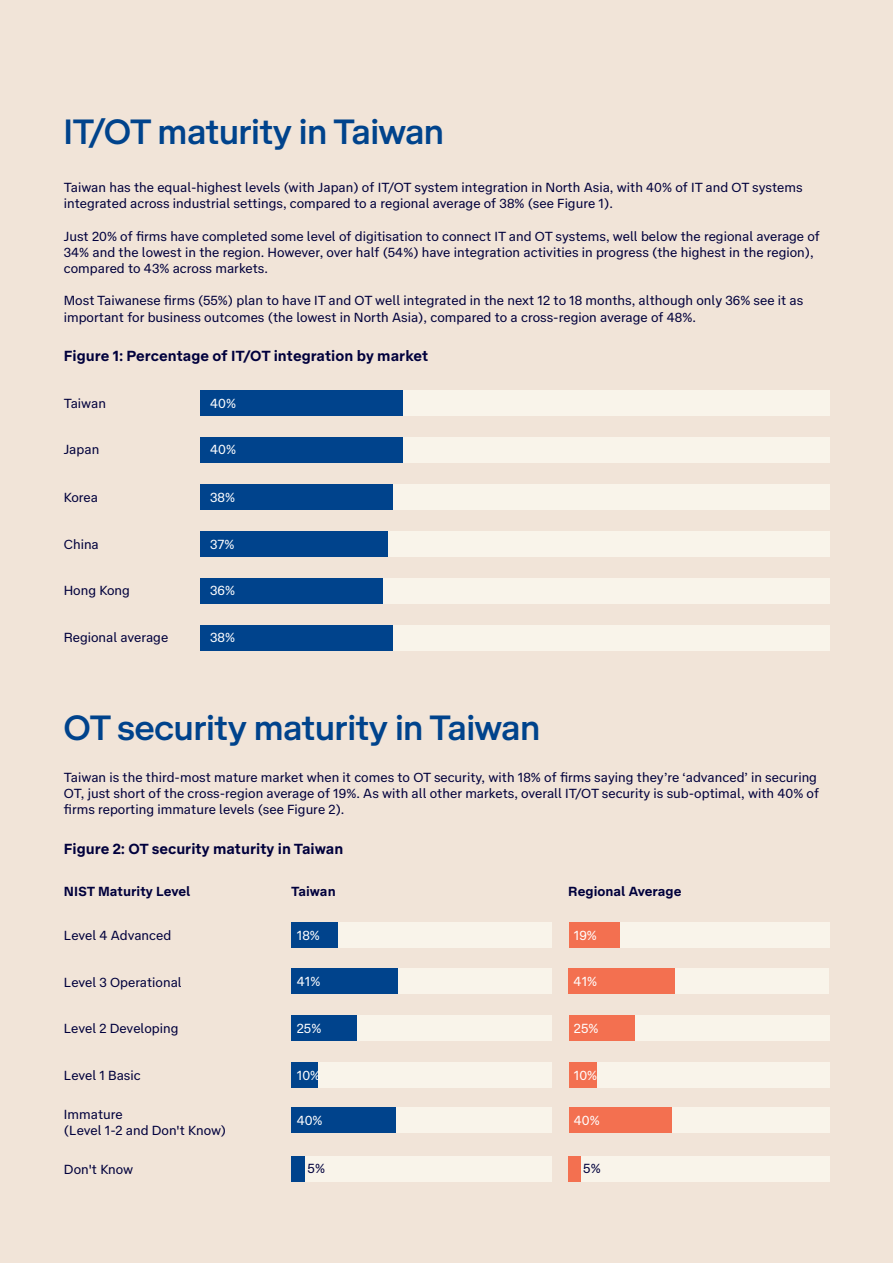
<style>
.page{position:relative;width:893px;height:1263px;background:#f1e4d8}
.page>*{position:absolute;margin:0;border:0;box-sizing:border-box;transform-origin:0 0}
.t1{font:500 36px "Telstra Display";color:#00438c}
.t2{font:700 15px "Telstra Text";color:#00003c}
.t3{font:13.5px/16.2px "Telstra Text";color:#00003c}
.t4{font:13.5px "Telstra Text";color:#fff}
.t5{font:700 13.5px "Telstra Text";color:#00003c}
</style>
<div class="page">
<div style="left:200px;top:390px;width:629px;height:26px;background:#f9f4ea"></div>
<div style="left:200px;top:390px;width:203px;height:26px;background:#00438c"></div>
<div style="left:200px;top:437px;width:629px;height:26px;background:#f9f4ea"></div>
<div style="left:200px;top:437px;width:203px;height:26px;background:#00438c"></div>
<div style="left:200px;top:484px;width:629px;height:26px;background:#f9f4ea"></div>
<div style="left:200px;top:484px;width:193px;height:26px;background:#00438c"></div>
<div style="left:200px;top:531px;width:629px;height:26px;background:#f9f4ea"></div>
<div style="left:200px;top:531px;width:188px;height:26px;background:#00438c"></div>
<div style="left:200px;top:578px;width:629px;height:26px;background:#f9f4ea"></div>
<div style="left:200px;top:578px;width:183px;height:26px;background:#00438c"></div>
<div style="left:200px;top:625px;width:629px;height:25px;background:#f9f4ea"></div>
<div style="left:200px;top:625px;width:193px;height:25px;background:#00438c"></div>
<div style="left:569px;top:1062px;width:260px;height:26px;background:#f9f4ea"></div>
<div style="left:569px;top:1062px;width:27px;height:26px;background:#f37050"></div>
<div style="left:317px;top:1062px;width:235px;height:26px;background:#f9f4ea"></div>
<div style="left:291px;top:1062px;width:26px;height:26px;background:#00438c"></div>
<div style="left:569px;top:1015px;width:260px;height:26px;background:#f9f4ea"></div>
<div style="left:569px;top:1015px;width:65px;height:26px;background:#f37050"></div>
<div style="left:357px;top:1015px;width:195px;height:26px;background:#f9f4ea"></div>
<div style="left:291px;top:1015px;width:66px;height:26px;background:#00438c"></div>
<div style="left:398px;top:969px;width:154px;height:25px;background:#f9f4ea"></div>
<div style="left:291px;top:969px;width:107px;height:25px;background:#00438c"></div>
<div style="left:569px;top:922px;width:260px;height:26px;background:#f9f4ea"></div>
<div style="left:569px;top:922px;width:51px;height:26px;background:#f37050"></div>
<div style="left:338px;top:922px;width:214px;height:26px;background:#f9f4ea"></div>
<div style="left:291px;top:922px;width:47px;height:26px;background:#00438c"></div>
<div style="left:569px;top:1156px;width:260px;height:25px;background:#f9f4ea"></div>
<div style="left:569px;top:1156px;width:12px;height:25px;background:#f37050"></div>
<div style="left:304px;top:1156px;width:248px;height:25px;background:#f9f4ea"></div>
<div style="left:291px;top:1156px;width:13px;height:25px;background:#00438c"></div>
<div style="left:569px;top:1107px;width:260px;height:26px;background:#f9f4ea"></div>
<div style="left:569px;top:1107px;width:102px;height:26px;background:#f37050"></div>
<div style="left:396px;top:1107px;width:156px;height:26px;background:#f9f4ea"></div>
<div style="left:291px;top:1107px;width:105px;height:26px;background:#00438c"></div>
<div style="left:568px;top:969px;width:261px;height:25px;background:#f9f4ea"></div>
<div style="left:568px;top:969px;width:107px;height:25px;background:#f37050"></div>
<h1 class="t1" style="left:64px;top:107px;width:382px">IT/OT maturity in Taiwan</h1>
<p class="t3" style="left:64px;top:178px;width:740px">Taiwan has the equal-highest levels (with Japan) of IT/OT system integration in North Asia, with 40% of IT and OT systems integrated across industrial settings, compared to a regional average of 38% (see Figure 1).</p>
<p class="t3" style="left:64px;top:227px;width:758px">Just 20% of firms have completed some level of digitisation to connect IT and OT systems, well below the regional average of<br>34% and the lowest in the region. However, over half (54%) have integration activities in progress (the highest in the region), compared to 43% across markets.</p>
<p class="t3" style="left:64px;top:292px;width:741px">Most Taiwanese firms (55%) plan to have IT and OT well integrated in the next 12 to 18 months, although only 36% see it as important for business outcomes (the lowest in North Asia), compared to a cross-region average of 48%.</p>
<p class="t2" style="left:64px;top:344px;width:366px">Figure 1: Percentage of IT/OT integration by market</p>
<p class="t3" style="left:64px;top:394px;width:44px">Taiwan</p>
<p class="t4" style="left:210px;top:393px;width:27px">40%</p>
<p class="t3" style="left:64px;top:441px;width:37px">Japan</p>
<p class="t4" style="left:210px;top:440px;width:27px">40%</p>
<p class="t3" style="left:64px;top:488px;width:36px">Korea</p>
<p class="t4" style="left:210px;top:487px;width:26px">38%</p>
<p class="t3" style="left:64px;top:535px;width:37px">China</p>
<p class="t4" style="left:210px;top:534px;width:26px">37%</p>
<p class="t3" style="left:64px;top:582px;width:68px">Hong Kong</p>
<p class="t4" style="left:210px;top:581px;width:26px">36%</p>
<p class="t3" style="left:64px;top:629px;width:106px">Regional average</p>
<p class="t4" style="left:210px;top:628px;width:26px">38%</p>
<h1 class="t1" style="left:64px;top:702px;width:478px">OT security maturity in Taiwan</h1>
<p class="t3" style="left:64px;top:768px;width:757px">Taiwan is the third-most mature market when it comes to OT security, with 18% of firms saying they’re ‘advanced’ in securing<br>OT, just short of the cross-region average of 19%. As with all other markets, overall IT/OT security is sub-optimal, with 40% of firms reporting immature levels (see Figure 2).</p>
<p class="t2" style="left:64px;top:837px;width:281px">Figure 2: OT security maturity in Taiwan</p>
<p class="t5" style="left:64px;top:881px;width:128px">NIST Maturity Level</p>
<p class="t5" style="left:291px;top:880px;width:46px">Taiwan</p>
<p class="t5" style="left:568px;top:881px;width:115px">Regional Average</p>
<p class="t3" style="left:64px;top:926px;width:109px">Level 4 Advanced</p>
<p class="t4" style="left:297px;top:925px;width:25px">18%</p>
<p class="t4" style="left:574px;top:925px;width:25px">19%</p>
<p class="t3" style="left:64px;top:973px;width:119px">Level 3 Operational</p>
<p class="t4" style="left:297px;top:971px;width:25px">41%</p>
<p class="t4" style="left:574px;top:971px;width:25px">41%</p>
<p class="t3" style="left:64px;top:1020px;width:116px">Level 2 Developing</p>
<p class="t4" style="left:297px;top:1018px;width:26px">25%</p>
<p class="t4" style="left:574px;top:1018px;width:26px">25%</p>
<p class="t3" style="left:64px;top:1067px;width:78px">Level 1 Basic</p>
<p class="t4" style="left:297px;top:1065px;width:25px">10%</p>
<p class="t4" style="left:574px;top:1065px;width:25px">10%</p>
<p class="t3" style="left:64px;top:1105px;width:164px">Immature<br>(Level 1-2 and Don't Know)</p>
<p class="t4" style="left:297px;top:1110px;width:27px">40%</p>
<p class="t4" style="left:574px;top:1110px;width:27px">40%</p>
<p class="t3" style="left:64px;top:1160px;width:71px">Don't Know</p>
<p class="t3" style="left:308px;top:1160px;width:19px">5%</p>
<p class="t3" style="left:583px;top:1160px;width:19px">5%</p>
</div>
